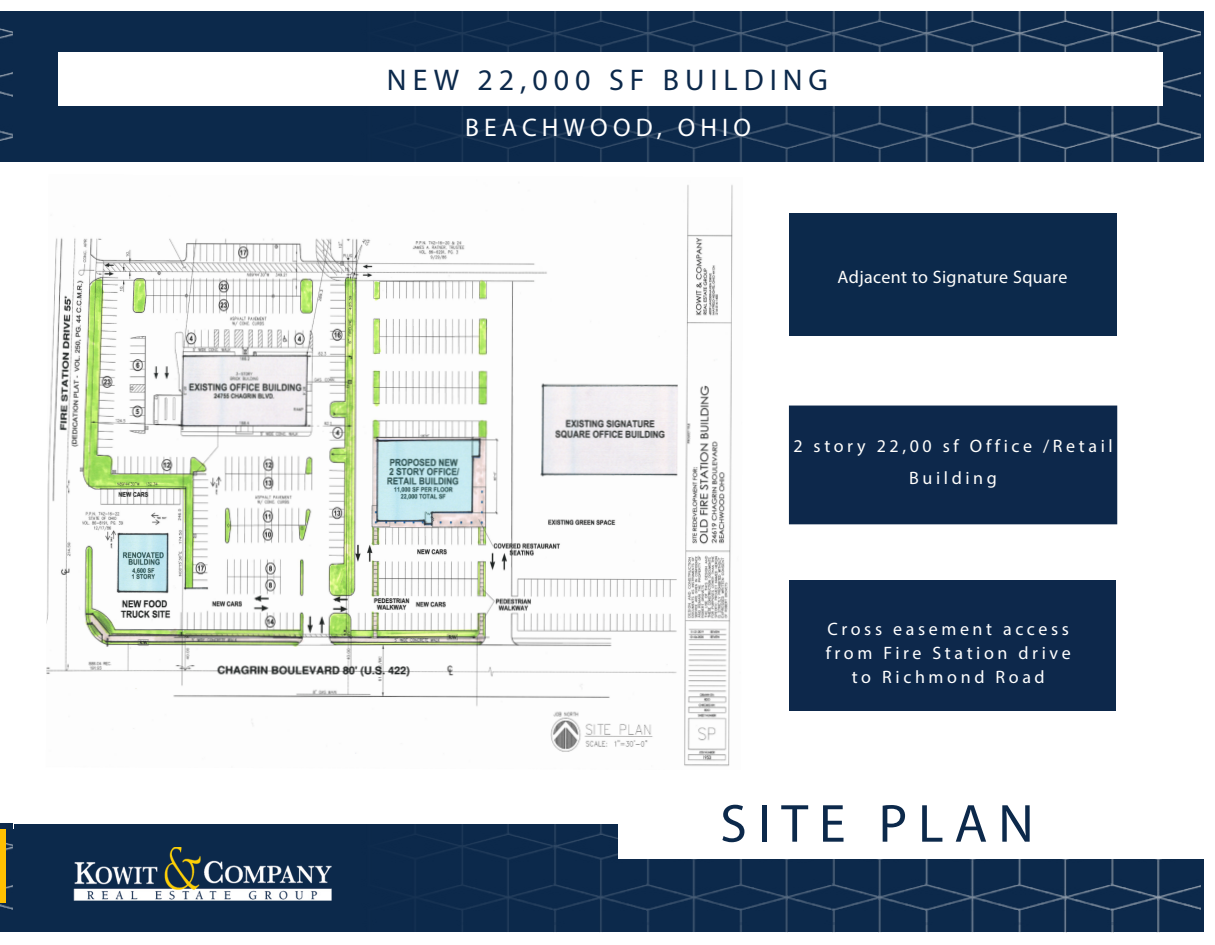
<style>
.page{position:relative;width:1215px;height:945px;background:#fff}
.page>*{position:absolute;margin:0;border:0;box-sizing:border-box;transform-origin:0 0}
.t1{font:54px "Myriad Pro";letter-spacing:.2em;color:#0c294b}
.t2{font:30px "Myriad Pro";letter-spacing:.2em;color:#0c294b}
.t3{font:25.5px "Myriad Pro";letter-spacing:.2em;color:#fff}
.t4{font:18px/24px "Myriad Pro";letter-spacing:.2em;color:#fff;text-align:center}
.t5{font:18px/31.5px "Myriad Pro";letter-spacing:.195em;color:#fffefc;text-align:center}
.t6{font:18px "Myriad Pro";letter-spacing:.02em;color:#fffefc}
</style>
<div class="page">
<div style="left:0;top:829px;width:16px;height:102px;background:#0c294b"></div>
<div style="left:0;top:12px;width:16px;height:150px;background:#0c294b"></div>
<img style="left:0;top:11px;width:13px;height:130px">
<img style="left:0;top:824px;width:13px;height:108px">
<div style="left:0;top:829px;width:6px;height:73px;background:#ffc000"></div>
<div style="left:14px;top:824px;width:1190px;height:107px;background:#0c294b"></div>
<img style="left:46px;top:185px;width:687px;height:582px">
<div style="left:16px;top:11px;width:1188px;height:150px;background:#0c294b"></div>
<img style="left:423px;top:11px;width:778px;height:150px">
<div style="left:58px;top:52px;width:1105px;height:54px;background:#fff"></div>
<img style="left:73px;top:848px;width:259px;height:53px">
<img style="left:361px;top:824px;width:840px;height:108px">
<div style="left:618px;top:782px;width:586px;height:77px;background:#fff"></div>
<div style="left:789px;top:580px;width:326px;height:131px;background:#0d284b"></div>
<div style="left:790px;top:406px;width:327px;height:118px;background:#0d284b"></div>
<div style="left:789px;top:213px;width:327px;height:123px;background:#0c294b"></div>
<p class="t2" style="left:387px;top:61px;width:443px">NEW 22,000 SF BUILDING</p>
<p class="t3" style="left:465px;top:112px;width:287px">BEACHWOOD, OHIO</p>
<p class="t6" style="left:838px;top:266px;width:231px">Adjacent to Signature Square</p>
<p class="t5" style="left:793px;top:430px;width:321px">2 story 22,00 sf Office /Retail<br>Building</p>
<p class="t4" style="left:826px;top:617px;width:246px">Cross easement access from Fire Station drive to Richmond Road</p>
<p class="t1" style="left:720px;top:790px;width:315px">SITE PLAN</p>
</div>
